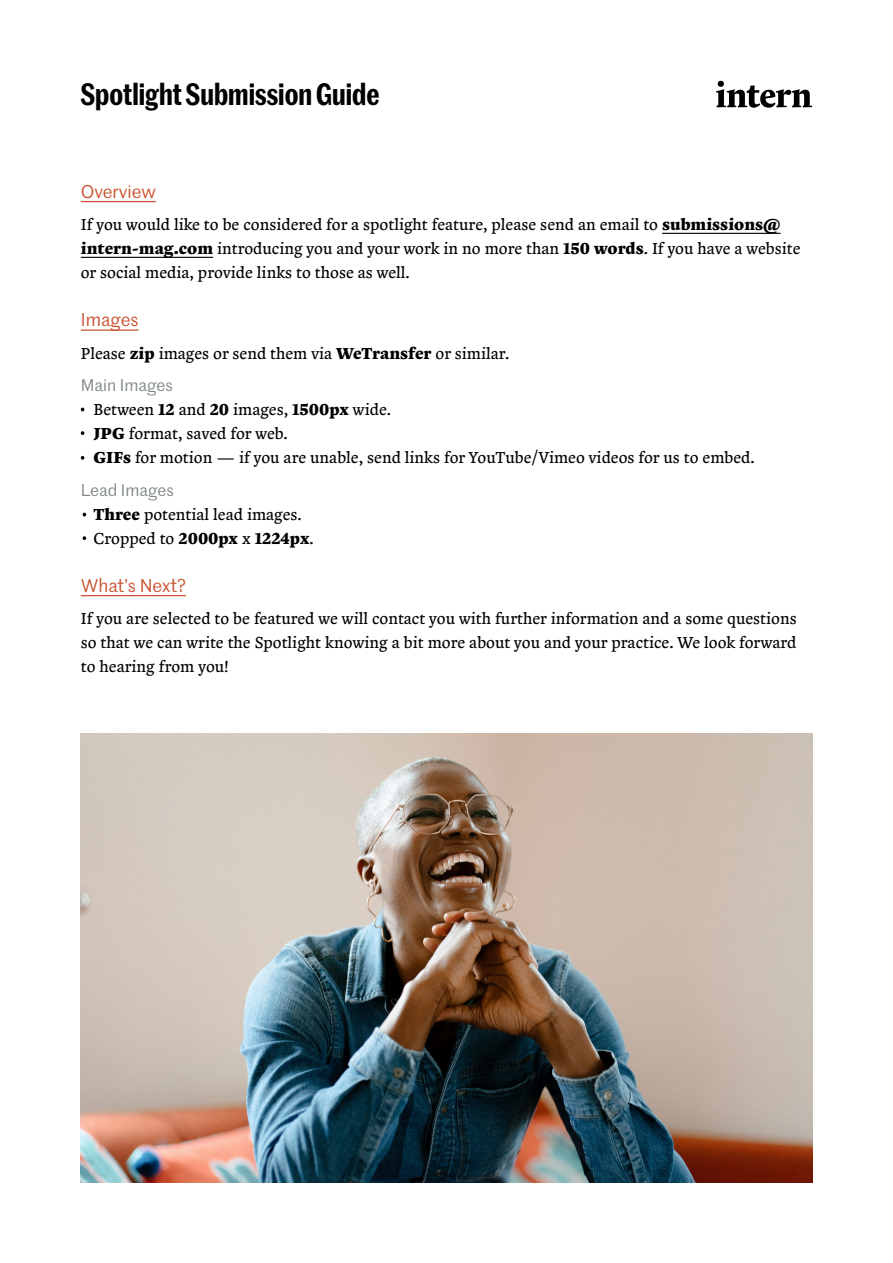
<style>
.page{position:relative;width:893px;height:1263px;background:#fff}
.page>*{position:absolute;margin:0;border:0;box-sizing:border-box;transform-origin:0 0}
.t1{font:600 30px "Marr Sans Cond";color:#000}
.t2{font:18px "Marr Sans";color:#c95330}
.t3{font:16.5px/24px "Zenon";color:#000}
.t4{font:16.5px "Marr Sans";color:#80878a}
.s1{font-weight:700}
</style>
<div class="page">
<hr style="left:81px;top:201px;width:75px;height:1px;background:#c95330">
<hr style="left:662px;top:233px;width:119px;height:1px;background:#000">
<hr style="left:81px;top:257px;width:132px;height:1px;background:#000">
<hr style="left:81px;top:329px;width:58px;height:2px;background:#c95330">
<hr style="left:81px;top:595px;width:105px;height:1px;background:#c95330">
<svg style="left:716px;top:81px;width:96px;height:27px"></svg>
<svg style="left:81px;top:431px;width:3px;height:4px"></svg>
<svg style="left:81px;top:456px;width:3px;height:4px"></svg>
<svg style="left:83px;top:536px;width:3px;height:4px"></svg>
<img style="left:81px;top:733px;width:731px;height:449px">
<h1 class="t1" style="left:81px;top:73px;width:300px">Spotlight Submission Guide</h1>
<p class="t2" style="left:81px;top:179px;width:77px">Overview</p>
<p class="t3" style="left:81px;top:212px;width:721px">If you would like to be considered for a spotlight feature, please send an email to <span class="s1">submissions@ intern-mag.com</span> introducing you and your work in no more than <span class="s1">150 words</span>. If you have a website or social media, provide links to those as well.</p>
<p class="t2" style="left:81px;top:307px;width:59px">Images</p>
<p class="t3" style="left:81px;top:340px;width:430px">Please <span class="s1">zip</span> images or send them via <span class="s1">WeTransfer</span> or similar.</p>
<p class="t4" style="left:81px;top:374px;width:94px">Main Images</p>
<p class="t3" style="left:94px;top:397px;width:663px">Between <span class="s1">12</span> and <span class="s1">20</span> images, <span class="s1">1500px</span> wide.<br><span class="s1">JPG</span> format, saved for web.<br><span class="s1">GIFs</span> for motion — if you are unable, send links for YouTube/Vimeo videos for us to embed.</p>
<p class="t4" style="left:81px;top:478px;width:95px">Lead Images</p>
<p class="t3" style="left:94px;top:501px;width:222px"><span class="s1">Three</span> potential lead images.<br>Cropped to <span class="s1">2000px</span> x <span class="s1">1224px</span>.</p>
<p class="t2" style="left:81px;top:573px;width:107px">What’s Next?</p>
<p class="t3" style="left:81px;top:606px;width:717px;text-align:justify">If you are selected to be featured we will contact you with further information and a some questions so that we can write the Spotlight knowing a bit more about you and your practice. We look forward to hearing from you!</p>
</div>
